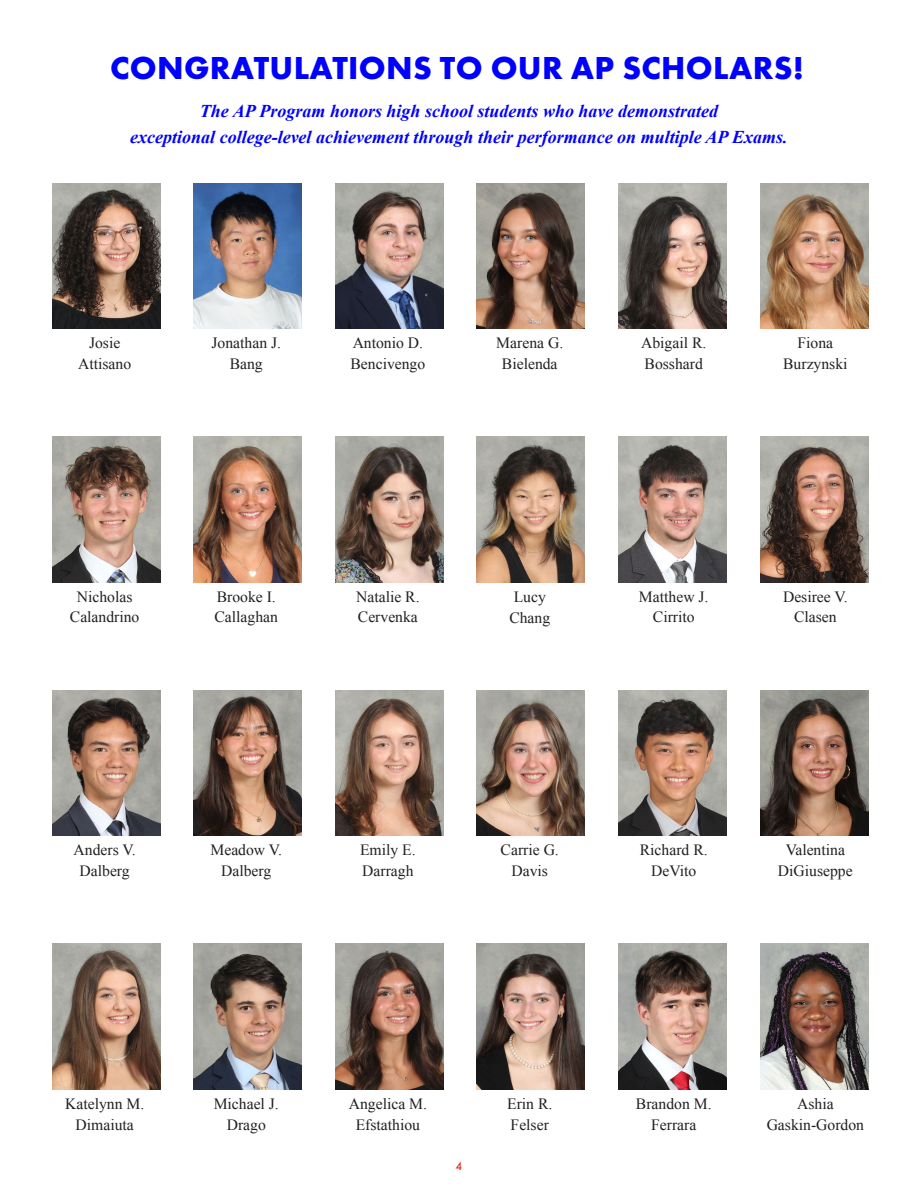
<style>
.page{position:relative;width:918px;height:1188px;background:#fff}
.page>*{position:absolute;margin:0;border:0;box-sizing:border-box;transform-origin:0 0}
.t1{font:700 33px "Futura PT";letter-spacing:.01em;color:#00f}
.t2{font:italic 700 18px/25.5px "Times New Roman";color:#00f;text-align:center}
.t3{font:15.6px/20.9px "Times New Roman";color:#231f20;text-align:center}
.t4{font:500 12px "Futura PT";color:#ea3323}
</style>
<div class="page">
<img style="left:194px;top:183px;width:108px;height:146px">
<img style="left:52px;top:183px;width:108px;height:146px">
<img style="left:618px;top:183px;width:109px;height:146px">
<img style="left:760px;top:183px;width:108px;height:146px">
<img style="left:477px;top:183px;width:108px;height:146px">
<img style="left:335px;top:183px;width:108px;height:146px">
<img style="left:194px;top:437px;width:108px;height:145px">
<img style="left:52px;top:437px;width:108px;height:145px">
<img style="left:618px;top:437px;width:109px;height:145px">
<img style="left:760px;top:437px;width:108px;height:145px">
<img style="left:477px;top:437px;width:108px;height:145px">
<img style="left:335px;top:437px;width:108px;height:145px">
<img style="left:194px;top:690px;width:108px;height:146px">
<img style="left:52px;top:690px;width:108px;height:146px">
<img style="left:618px;top:690px;width:109px;height:146px">
<img style="left:760px;top:690px;width:108px;height:146px">
<img style="left:477px;top:690px;width:108px;height:146px">
<img style="left:335px;top:690px;width:108px;height:146px">
<img style="left:194px;top:944px;width:108px;height:145px">
<img style="left:52px;top:944px;width:108px;height:145px">
<img style="left:618px;top:944px;width:109px;height:145px">
<img style="left:760px;top:944px;width:108px;height:145px">
<img style="left:477px;top:944px;width:108px;height:145px">
<img style="left:335px;top:944px;width:108px;height:145px">
<p class="t1" style="left:110px;top:47px;width:695px">CONGRATULATIONS TO OUR AP SCHOLARS!</p>
<p class="t2" style="left:130px;top:98px;width:659px">The AP Program honors high school students who have demonstrated<br>exceptional college-level achievement through their performance on multiple AP Exams.</p>
<p class="t3" style="left:78px;top:332px;width:55px">Josie<br>Attisano</p>
<p class="t3" style="left:641px;top:332px;width:67px;text-align:left">Abigail R.<br>Bosshard</p>
<p class="t3" style="left:783px;top:332px;width:66px">Fiona<br>Burzynski</p>
<p class="t3" style="left:212px;top:332px;width:71px">Jonathan J.<br>Bang</p>
<p class="t3" style="left:351px;top:332px;width:76px;text-align:left">Antonio D.<br>Bencivengo</p>
<p class="t3" style="left:496px;top:332px;width:68px">Marena G.<br>Bielenda</p>
<p class="t3" style="left:70px;top:586px;width:71px">Nicholas<br>Calandrino</p>
<p class="t3" style="left:639px;top:586px;width:71px">Matthew J.<br>Cirrito</p>
<p class="t3" style="left:783px;top:586px;width:66px">Desiree V.<br>Clasen</p>
<p class="t3" style="left:215px;top:586px;width:65px;text-align:left">Brooke I.<br>Callaghan</p>
<p class="t3" style="left:356px;top:586px;width:65px;text-align:left">Natalie R.<br>Cervenka</p>
<p class="t3" style="left:509px;top:586px;width:42px;text-align:left">Lucy<br>Chang</p>
<p class="t3" style="left:74px;top:839px;width:64px">Anders V.<br>Dalberg</p>
<p class="t3" style="left:640px;top:839px;width:69px">Richard R.<br>DeVito</p>
<p class="t3" style="left:778px;top:839px;width:76px">Valentina<br>DiGiuseppe</p>
<p class="t3" style="left:210px;top:839px;width:73px">Meadow V.<br>Dalberg</p>
<p class="t3" style="left:360px;top:839px;width:57px;text-align:left">Emily E.<br>Darragh</p>
<p class="t3" style="left:501px;top:840px;width:60px">Carrie G.<br>Davis</p>
<p class="t3" style="left:65px;top:1093px;width:81px">Katelynn M.<br>Dimaiuta</p>
<p class="t3" style="left:636px;top:1093px;width:77px">Brandon M.<br>Ferrara</p>
<p class="t3" style="left:767px;top:1093px;width:99px">Ashia<br>Gaskin-Gordon</p>
<p class="t3" style="left:214px;top:1093px;width:67px">Michael J.<br>Drago</p>
<p class="t3" style="left:349px;top:1093px;width:80px">Angelica M.<br>Efstathiou</p>
<p class="t3" style="left:507px;top:1093px;width:47px;text-align:left">Erin R.<br>Felser</p>
<p class="t4" style="left:456px;top:1159px;width:8px">4</p>
</div>
